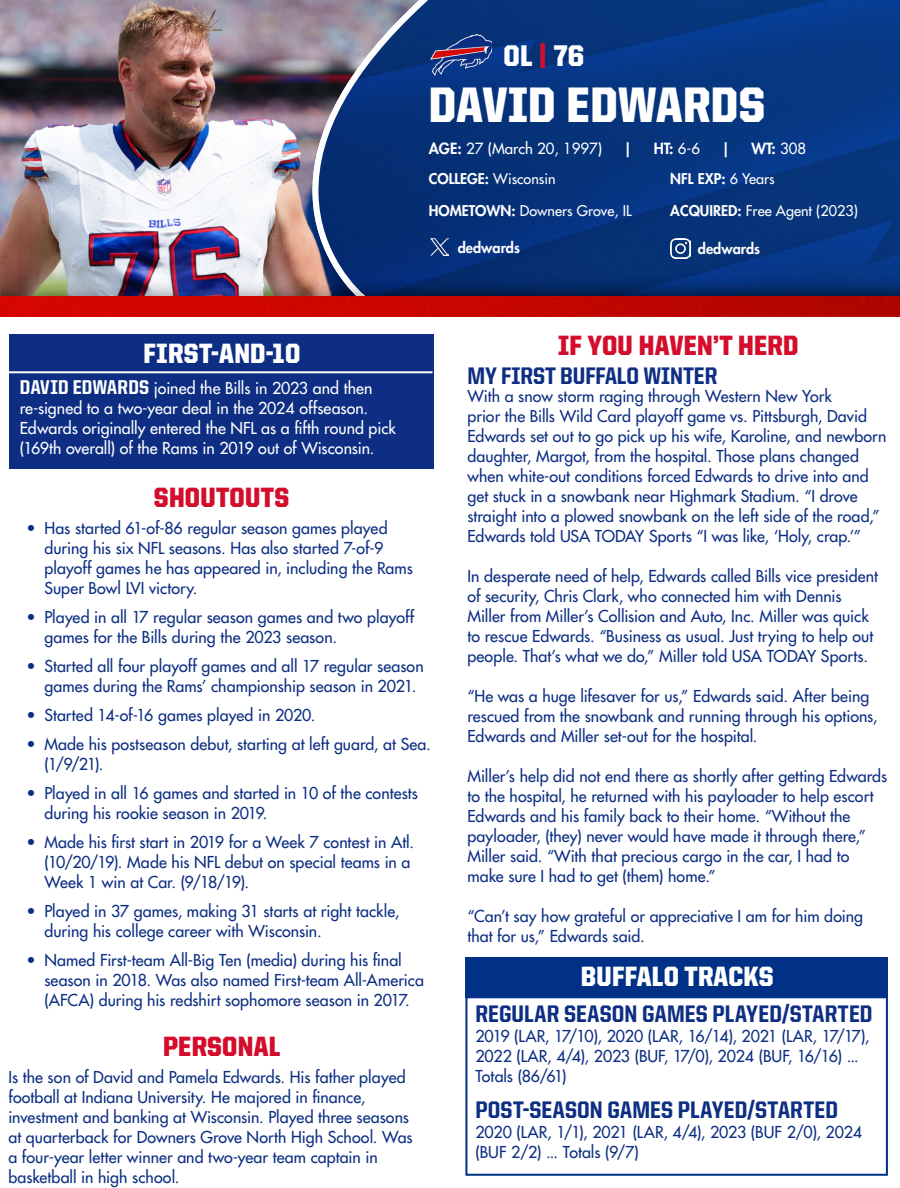
<style>
.page{position:relative;width:900px;height:1188px;background:#fff}
.page>*{position:absolute;margin:0;border:0;box-sizing:border-box;transform-origin:0 0}
.t1{font:900 50px "United Sans Semi Cond";letter-spacing:.01em;color:#fff}
.t2{font:900 30px "United Sans Semi Cond";color:#fff}
.t3{font:900 28px "United Sans Semi Cond";letter-spacing:.01em;color:#d30d2b}
.t4{font:900 28px "United Sans Semi Cond";letter-spacing:.01em;color:#fff}
.t5{font:800 24px "United Sans Semi Cond";letter-spacing:.005em;color:#0d2e82}
.t6{font:500 16px/20px "Futura Std";letter-spacing:.005em;color:#0d2e82}
.t7{font:500 16px/20px "Futura Std";color:#fff}
.t8{font:500 15px "Futura Std";color:#fff}
.t9{font:800 15px "Futura Std";color:#fff}
.t10{font:500 14.4px "Futura Std";color:#fff}
.t11{font:800 14.4px "Futura Std";color:#fff}
.s1{color:#d30d2b}
.s2{font-weight:800}
.s3{font-weight:500}
.s4{font-family:"United Sans Semi Cond";font-weight:800;font-size:20px}
</style>
<div class="page">
<img style="left:442px;top:0;width:458px;height:279px">
<img style="left:0;top:0;width:442px;height:296px">
<div style="left:10px;top:334px;width:424px;height:135px;background:#0d2e82"></div>
<hr style="left:3px;top:371px;width:430px;height:2px;background:#fff">
<div style="left:465px;top:957px;width:423px;height:41px;background:#003186"></div>
<div style="left:465px;top:996px;width:423px;height:180px;border:2px solid #003186"></div>
<img style="left:1px;top:279px;width:899px;height:17px">
<img style="left:430px;top:35px;width:62px;height:40px">
<img style="left:0;top:296px;width:900px;height:21px">
<img style="left:430px;top:239px;width:19px;height:17px">
<img style="left:671px;top:239px;width:20px;height:20px">
<p class="t2" style="left:503px;top:40px;width:82px">OL <span class="s1">|</span> 76</p>
<p class="t1" style="left:429px;top:78px;width:338px">DAVID EDWARDS</p>
<p class="t8" style="left:429px;top:140px;width:175px"><span class="s2">AGE:</span> 27 (March 20, 1997)</p>
<p class="t9" style="left:624px;top:139px;width:10px">|</p>
<p class="t9" style="left:654px;top:139px;width:48px">HT: <span class="s3">6-6</span></p>
<p class="t9" style="left:722px;top:139px;width:10px">|</p>
<p class="t9" style="left:752px;top:139px;width:56px">WT: <span class="s3">308</span></p>
<p class="t10" style="left:429px;top:170px;width:128px"><span class="s2">COLLEGE:</span> Wisconsin</p>
<p class="t10" style="left:429px;top:202px;width:204px"><span class="s2">HOMETOWN:</span> Downers Grove, IL</p>
<p class="t11" style="left:458px;top:239px;width:64px">dedwards</p>
<p class="t11" style="left:670px;top:170px;width:106px">NFL EXP: <span class="s3">6 Years</span></p>
<p class="t10" style="left:670px;top:202px;width:189px"><span class="s2">ACQUIRED:</span> Free Agent (2023)</p>
<p class="t11" style="left:698px;top:240px;width:64px">dedwards</p>
<p class="t4" style="left:144px;top:339px;width:158px">FIRST-AND-10</p>
<p class="t7" style="left:20px;top:378px;width:378px"><span class="s4">DAVID EDWARDS</span> joined the Bills in 2023 and then re-signed to a two-year deal in the 2024 offseason.<br>Edwards originally entered the NFL as a fifth round pick (169th overall) of the Rams in 2019 out of Wisconsin.</p>
<p class="t3" style="left:154px;top:483px;width:137px">SHOUTOUTS</p>
<p class="t6" style="left:44px;top:518px;width:370px;text-indent:-18px">• Has started 61-of-86 regular season games played during his six NFL seasons. Has also started 7-of-9 playoff games he has appeared in, including the Rams Super Bowl LVI victory.</p>
<p class="t6" style="left:44px;top:607px;width:371px;text-indent:-18px">• Played in all 17 regular season games and two playoff games for the Bills during the 2023 season.</p>
<p class="t6" style="left:44px;top:656px;width:381px;text-indent:-18px">• Started all four playoff games and all 17 regular season games during the Rams’ championship season in 2021.</p>
<p class="t6" style="left:26px;top:705px;width:291px">• Started 14-of-16 games played in 2020.</p>
<p class="t6" style="left:44px;top:734px;width:388px;text-indent:-18px">• Made his postseason debut, starting at left guard, at Sea. (1/9/21).</p>
<p class="t6" style="left:44px;top:783px;width:375px;text-indent:-18px">• Played in all 16 games and started in 10 of the contests during his rookie season in 2019.</p>
<p class="t6" style="left:44px;top:832px;width:371px;text-indent:-18px">• Made his first start in 2019 for a Week 7 contest in Atl. (10/20/19). Made his NFL debut on special teams in a<br>Week 1 win at Car. (9/18/19).</p>
<p class="t6" style="left:44px;top:901px;width:356px;text-indent:-18px">• Played in 37 games, making 31 starts at right tackle, during his college career with Wisconsin.</p>
<p class="t6" style="left:44px;top:950px;width:381px;text-indent:-18px">• Named First-team All-Big Ten (media) during his final season in 2018. Was also named First-team All-America (AFCA) during his redshirt sophomore season in 2017.</p>
<p class="t3" style="left:163px;top:1032px;width:119px">PERSONAL</p>
<p class="t6" style="left:8px;top:1067px;width:406px">Is the son of David and Pamela Edwards. His father played football at Indiana University. He majored in finance, investment and banking at Wisconsin. Played three seasons at quarterback for Downers Grove North High School. Was a four-year letter winner and two-year team captain in basketball in high school.</p>
<p class="t3" style="left:558px;top:331px;width:242px">IF YOU HAVEN’T HERD</p>
<p class="t5" style="left:467px;top:363px;width:251px">MY FIRST BUFFALO WINTER</p>
<p class="t6" style="left:467px;top:386px;width:420px">With a snow storm raging through Western New York<br>prior the Bills Wild Card playoff game vs. Pittsburgh, David Edwards set out to go pick up his wife, Karoline, and newborn daughter, Margot, from the hospital. Those plans changed when white-out conditions forced Edwards to drive into and get stuck in a snowbank near Highmark Stadium. “I drove straight into a plowed snowbank on the left side of the road,” Edwards told USA TODAY Sports “I was like, ‘Holy, crap.’”</p>
<p class="t6" style="left:467px;top:566px;width:412px">In desperate need of help, Edwards called Bills vice president of security, Chris Clark, who connected him with Dennis Miller from Miller’s Collision and Auto, Inc. Miller was quick to rescue Edwards. “Business as usual. Just trying to help out people. That’s what we do,” Miller told USA TODAY Sports.</p>
<p class="t6" style="left:467px;top:686px;width:412px">“He was a huge lifesaver for us,” Edwards said. After being rescued from the snowbank and running through his options,<br>Edwards and Miller set-out for the hospital.</p>
<p class="t6" style="left:467px;top:766px;width:421px">Miller’s help did not end there as shortly after getting Edwards to the hospital, he returned with his payloader to help escort Edwards and his family back to their home. “Without the payloader, (they) never would have made it through there,” Miller said. “With that precious cargo in the car, I had to make sure I had to get (them) home.”</p>
<p class="t6" style="left:467px;top:906px;width:397px">“Can’t say how grateful or appreciative I am for him doing that for us,” Edwards said.</p>
<p class="t4" style="left:581px;top:961px;width:194px">BUFFALO TRACKS</p>
<p class="t5" style="left:476px;top:1001px;width:399px">REGULAR SEASON GAMES PLAYED/STARTED</p>
<p class="t6" style="left:476px;top:1027px;width:395px">2019 (LAR, 17/10), 2020 (LAR, 16/14), 2021 (LAR, 17/17),<br>2022 (LAR, 4/4), 2023 (BUF, 17/0), 2024 (BUF, 16/16) ...<br>Totals (86/61)</p>
<p class="t5" style="left:476px;top:1097px;width:364px">POST-SEASON GAMES PLAYED/STARTED</p>
<p class="t6" style="left:476px;top:1123px;width:388px">2020 (LAR, 1/1), 2021 (LAR, 4/4), 2023 (BUF 2/0), 2024 (BUF 2/2) ... Totals (9/7)</p>
</div>
